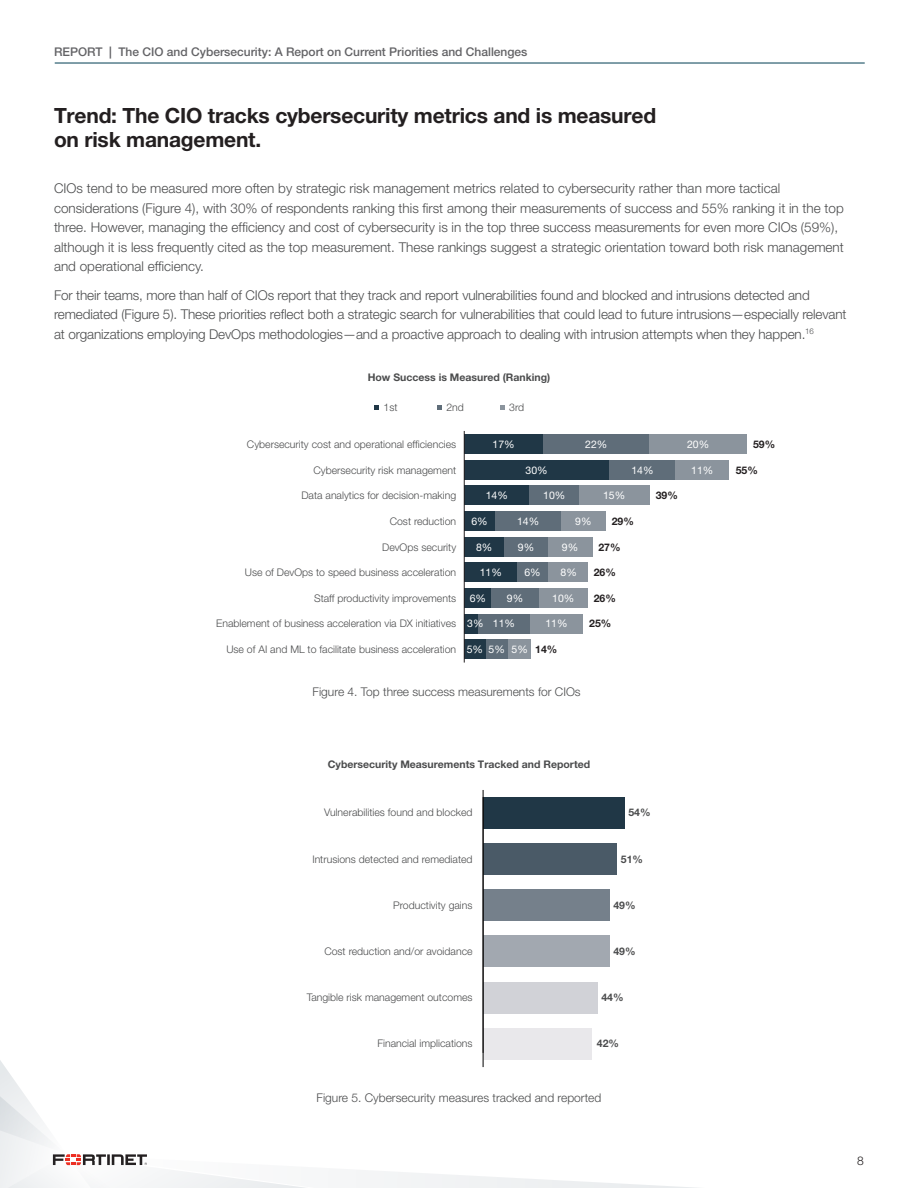
<style>
.page{position:relative;width:918px;height:1188px;background:#fff}
.page>*{position:absolute;margin:0;border:0;box-sizing:border-box;transform-origin:0 0}
.Body_Copy_Sub-SUBHEA{font:700 21px/24px "Helvetica Neue LT Pro";letter-spacing:-.01em;color:#231f20}
.Body_Copy{font:300 13.5px/19.5px "Helvetica Neue LT Pro";color:#4b4c4d}
.Figure_Description{font:300 12px "Helvetica Neue LT Pro";color:#4b4c4d}
.t1{font:500 12px "Helvetica Neue LT Pro";color:#636366}
.t2{font:300 12px "Helvetica Neue LT Pro";color:#231f20}
.Page_Header_-body{font:300 10.5px "Helvetica Neue LT Pro";color:#4b4c4d}
.Page_Header_-body-2{font:700 10.5px "Helvetica Neue LT Pro";color:#4b4c4d}
.Page_Header_-body-3{font:10.5px "Helvetica Neue LT Pro";color:#fff}
.Page_Header_-body-4{font:700 10.5px "Helvetica Neue LT Pro";color:#231f20}
.s1{font-weight:700}
</style>
<div class="page">
<hr style="left:55px;top:63px;width:810px;height:1px;background:#003e52">
<svg style="left:0;top:1041px;width:697px;height:147px"></svg>
<svg style="left:374px;top:405px;width:5px;height:5px"></svg>
<svg style="left:437px;top:405px;width:5px;height:5px"></svg>
<svg style="left:500px;top:405px;width:4px;height:5px"></svg>
<div style="left:464px;top:434px;width:79px;height:20px;background:#203746"></div>
<div style="left:543px;top:434px;width:107px;height:20px;background:#5f6d79"></div>
<div style="left:650px;top:434px;width:97px;height:20px;background:#8b949d"></div>
<div style="left:464px;top:460px;width:145px;height:19px;background:#203746"></div>
<div style="left:609px;top:460px;width:67px;height:19px;background:#5f6d79"></div>
<div style="left:676px;top:460px;width:53px;height:19px;background:#8b949d"></div>
<div style="left:464px;top:486px;width:66px;height:19px;background:#203746"></div>
<div style="left:530px;top:486px;width:49px;height:19px;background:#5f6d79"></div>
<div style="left:579px;top:486px;width:71px;height:19px;background:#8b949d"></div>
<div style="left:464px;top:511px;width:31px;height:20px;background:#203746"></div>
<div style="left:495px;top:511px;width:66px;height:20px;background:#5f6d79"></div>
<div style="left:561px;top:511px;width:45px;height:20px;background:#8b949d"></div>
<div style="left:464px;top:537px;width:40px;height:19px;background:#203746"></div>
<div style="left:504px;top:537px;width:44px;height:19px;background:#5f6d79"></div>
<div style="left:548px;top:537px;width:44px;height:19px;background:#8b949d"></div>
<div style="left:464px;top:563px;width:54px;height:19px;background:#203746"></div>
<div style="left:518px;top:563px;width:30px;height:19px;background:#5f6d79"></div>
<div style="left:548px;top:563px;width:39px;height:19px;background:#8b949d"></div>
<div style="left:464px;top:588px;width:27px;height:20px;background:#203746"></div>
<div style="left:491px;top:588px;width:48px;height:20px;background:#5f6d79"></div>
<div style="left:539px;top:588px;width:48px;height:20px;background:#8b949d"></div>
<div style="left:464px;top:614px;width:14px;height:19px;background:#203746"></div>
<div style="left:478px;top:614px;width:52px;height:19px;background:#5f6d79"></div>
<div style="left:530px;top:614px;width:53px;height:19px;background:#8b949d"></div>
<div style="left:464px;top:640px;width:22px;height:19px;background:#203746"></div>
<div style="left:486px;top:640px;width:22px;height:19px;background:#5f6d79"></div>
<div style="left:508px;top:640px;width:22px;height:19px;background:#8b949d"></div>
<hr style="left:464px;top:431px;width:1px;height:232px;background:#231f20">
<div style="left:483px;top:797px;width:141px;height:31px;background:#203746"></div>
<div style="left:483px;top:843px;width:134px;height:32px;background:#4a5a67"></div>
<div style="left:483px;top:889px;width:126px;height:32px;background:#75808b"></div>
<div style="left:483px;top:936px;width:126px;height:31px;background:#a2a8b0"></div>
<div style="left:483px;top:982px;width:114px;height:31px;background:#d1d2d7"></div>
<div style="left:483px;top:1028px;width:109px;height:31px;background:#e9e8eb"></div>
<hr style="left:483px;top:790px;width:1px;height:277px;background:#000">
<p class="t1" style="left:54px;top:44px;width:475px">REPORT <span class="s1">|</span> The CIO and Cybersecurity: A Report on Current Priorities and Challenges</p>
<p class="Body_Copy_Sub-SUBHEA" style="left:54px;top:103px;width:604px">Trend: The CIO tracks cybersecurity metrics and is measured on risk management.</p>
<p class="Body_Copy" style="left:54px;top:179px;width:791px">CIOs tend to be measured more often by strategic risk management metrics related to cybersecurity rather than more tactical considerations (Figure 4), with 30% of respondents ranking this first among their measurements of success and 55% ranking it in the top three. However, managing the efficiency and cost of cybersecurity is in the top three success measurements for even more CIOs (59%), although it is less frequently cited as the top measurement. These rankings suggest a strategic orientation toward both risk management and operational efficiency.</p>
<p class="Body_Copy" style="left:54px;top:285px;width:794px">For their teams, more than half of CIOs report that they track and report vulnerabilities found and blocked and intrusions detected and remediated (Figure 5). These priorities reflect both a strategic search for vulnerabilities that could lead to future intrusions—especially relevant at organizations employing DevOps methodologies—and a proactive approach to dealing with intrusion attempts when they happen.<sup>16</sup></p>
<p class="Page_Header_-body-2" style="left:368px;top:371px;width:184px">How Success is Measured (Ranking)</p>
<p class="Page_Header_-body" style="left:384px;top:401px;width:15px">1st</p>
<p class="Page_Header_-body" style="left:446px;top:401px;width:19px">2nd</p>
<p class="Page_Header_-body" style="left:509px;top:401px;width:16px">3rd</p>
<p class="Page_Header_-body" style="left:247px;top:438px;width:211px">Cybersecurity cost and operational efficiencies</p>
<p class="Page_Header_-body" style="left:313px;top:463px;width:144px">Cybersecurity risk management</p>
<p class="Page_Header_-body" style="left:301px;top:489px;width:156px">Data analytics for decision-making</p>
<p class="Page_Header_-body" style="left:390px;top:515px;width:68px">Cost reduction</p>
<p class="Page_Header_-body" style="left:382px;top:540px;width:76px">DevOps security</p>
<p class="Page_Header_-body" style="left:245px;top:566px;width:213px">Use of DevOps to speed business acceleration</p>
<p class="Page_Header_-body" style="left:314px;top:592px;width:144px">Staff productivity improvements</p>
<p class="Page_Header_-body" style="left:216px;top:617px;width:241px">Enablement of business acceleration via DX initiatives</p>
<p class="Page_Header_-body" style="left:226px;top:643px;width:231px">Use of AI and ML to facilitate business acceleration</p>
<p class="Page_Header_-body-3" style="left:493px;top:438px;width:24px">17%</p>
<p class="Page_Header_-body-3" style="left:585px;top:438px;width:24px">22%</p>
<p class="Page_Header_-body-3" style="left:687px;top:438px;width:24px">20%</p>
<p class="Page_Header_-body-4" style="left:753px;top:438px;width:24px">59%</p>
<p class="Page_Header_-body-3" style="left:526px;top:464px;width:24px">30%</p>
<p class="Page_Header_-body-3" style="left:631px;top:464px;width:24px">14%</p>
<p class="Page_Header_-body-3" style="left:691px;top:464px;width:24px">11%</p>
<p class="Page_Header_-body-4" style="left:736px;top:463px;width:24px">55%</p>
<p class="Page_Header_-body-3" style="left:486px;top:489px;width:24px">14%</p>
<p class="Page_Header_-body-3" style="left:543px;top:489px;width:24px">10%</p>
<p class="Page_Header_-body-3" style="left:603px;top:489px;width:24px">15%</p>
<p class="Page_Header_-body-3" style="left:471px;top:515px;width:18px">6%</p>
<p class="Page_Header_-body-3" style="left:517px;top:515px;width:24px">14%</p>
<p class="Page_Header_-body-3" style="left:575px;top:515px;width:18px">9%</p>
<p class="Page_Header_-body-3" style="left:476px;top:541px;width:18px">8%</p>
<p class="Page_Header_-body-3" style="left:518px;top:541px;width:18px">9%</p>
<p class="Page_Header_-body-3" style="left:562px;top:541px;width:18px">9%</p>
<p class="Page_Header_-body-3" style="left:480px;top:566px;width:24px">11%</p>
<p class="Page_Header_-body-3" style="left:524px;top:566px;width:18px">6%</p>
<p class="Page_Header_-body-3" style="left:561px;top:566px;width:18px">8%</p>
<p class="Page_Header_-body-3" style="left:470px;top:592px;width:18px">6%</p>
<p class="Page_Header_-body-3" style="left:507px;top:592px;width:18px">9%</p>
<p class="Page_Header_-body-3" style="left:552px;top:592px;width:24px">10%</p>
<p class="Page_Header_-body-3" style="left:467px;top:617px;width:18px">3%</p>
<p class="Page_Header_-body-3" style="left:493px;top:617px;width:24px">11%</p>
<p class="Page_Header_-body-3" style="left:545px;top:617px;width:24px">11%</p>
<p class="Page_Header_-body-3" style="left:467px;top:643px;width:18px">5%</p>
<p class="Page_Header_-body-3" style="left:489px;top:643px;width:18px">5%</p>
<p class="Page_Header_-body-3" style="left:512px;top:643px;width:18px">5%</p>
<p class="Page_Header_-body-4" style="left:656px;top:489px;width:24px">39%</p>
<p class="Page_Header_-body-4" style="left:612px;top:515px;width:24px">29%</p>
<p class="Page_Header_-body-4" style="left:598px;top:540px;width:24px">27%</p>
<p class="Page_Header_-body-4" style="left:594px;top:566px;width:24px">26%</p>
<p class="Page_Header_-body-4" style="left:594px;top:592px;width:24px">26%</p>
<p class="Page_Header_-body-4" style="left:589px;top:617px;width:24px">25%</p>
<p class="Page_Header_-body-4" style="left:535px;top:643px;width:24px">14%</p>
<p class="Figure_Description" style="left:313px;top:684px;width:270px">Figure 4. Top three success measurements for CIOs</p>
<p class="Page_Header_-body-2" style="left:328px;top:757px;width:264px">Cybersecurity Measurements Tracked and Reported</p>
<p class="Page_Header_-body-2" style="left:628px;top:806px;width:24px">54%</p>
<p class="Page_Header_-body" style="left:324px;top:806px;width:150px">Vulnerabilities found and blocked</p>
<p class="Page_Header_-body" style="left:312px;top:852px;width:162px">Intrusions detected and remediated</p>
<p class="Page_Header_-body" style="left:393px;top:899px;width:81px">Productivity gains</p>
<p class="Page_Header_-body" style="left:324px;top:945px;width:150px">Cost reduction and/or avoidance</p>
<p class="Page_Header_-body" style="left:307px;top:991px;width:167px">Tangible risk management outcomes</p>
<p class="Page_Header_-body" style="left:378px;top:1037px;width:97px">Financial implications</p>
<p class="Page_Header_-body-2" style="left:597px;top:1037px;width:24px">42%</p>
<p class="Page_Header_-body-2" style="left:621px;top:852px;width:24px">51%</p>
<p class="Page_Header_-body-2" style="left:613px;top:899px;width:24px">49%</p>
<p class="Page_Header_-body-2" style="left:613px;top:945px;width:24px">49%</p>
<p class="Page_Header_-body-2" style="left:601px;top:991px;width:24px">44%</p>
<p class="Figure_Description" style="left:317px;top:1090px;width:286px">Figure 5. Cybersecurity measures tracked and reported</p>
<p class="t2" style="left:857px;top:1154px;width:8px">8</p>
</div>
